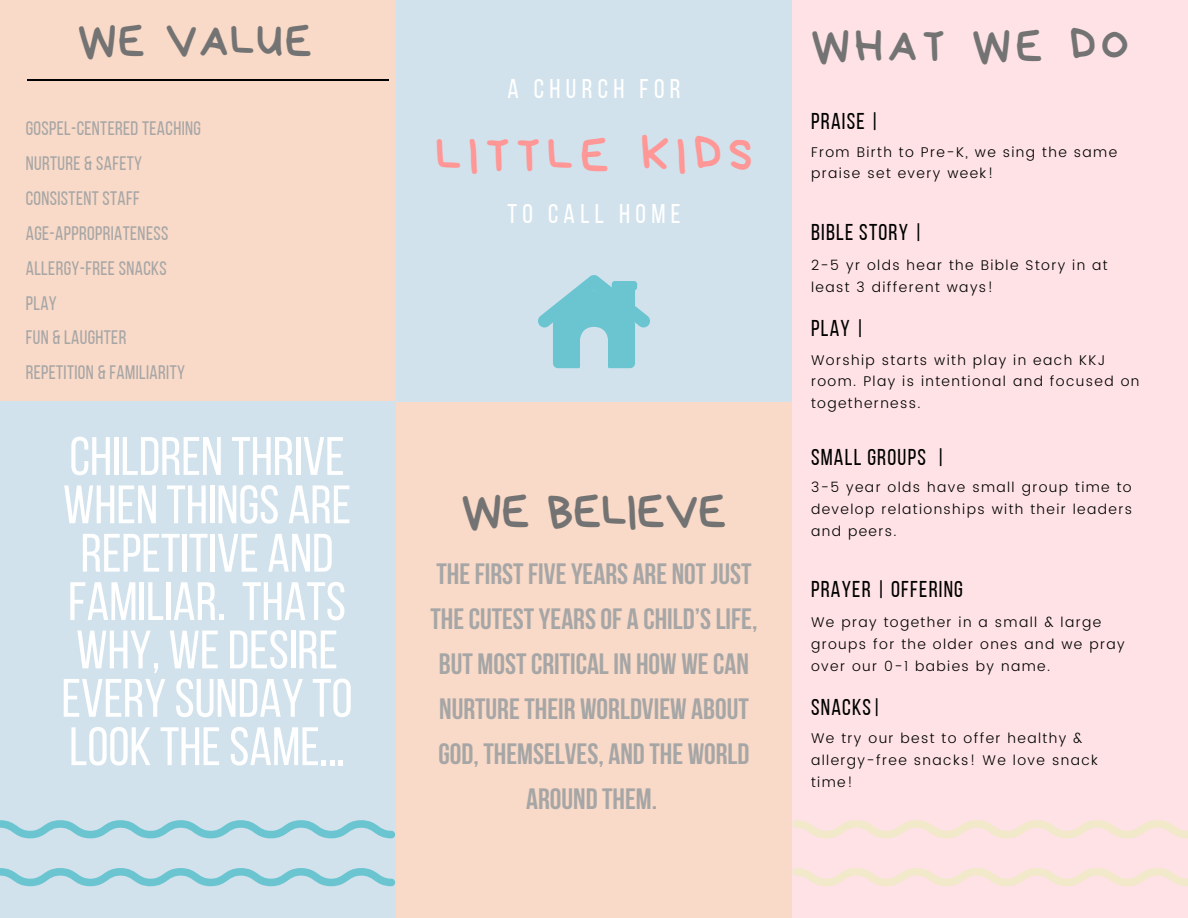
<style>
.page{position:relative;width:1188px;height:918px;background:#f9d9c7}
.page>*{position:absolute;margin:0;border:0;box-sizing:border-box;transform-origin:0 0}
.t1{font:54px/48.3px "Bebas Neue";color:#fff;text-align:center}
.t2{font:48px "Bryndan Write";letter-spacing:.145em;color:#fe9796}
.t3{font:46.95px "Bryndan Write";color:#737373}
.t4{font:45px "Bryndan Write";letter-spacing:.08em;color:#737373}
.t5{font:700 29.4px/45px "Bebas Neue";color:#a6a6a6;text-align:center}
.t6{font:27px "Bebas Neue";letter-spacing:.2em;color:#fff}
.t7{font:22.8px "Bebas Neue";letter-spacing:.055em;color:#000}
.t8{font:19.5px "Bebas Neue";letter-spacing:.02em;color:#a6a6a6}
.t9{font:300 14.1px/21.8px "Poppins";letter-spacing:.1em;color:#000}
</style>
<div class="page">
<div style="left:792px;top:0;width:396px;height:918px;background:#fee2e5"></div>
<div style="left:0;top:401px;width:396px;height:517px;background:#d1e2ec"></div>
<div style="left:396px;top:0;width:396px;height:402px;background:#d1e2ec"></div>
<svg style="left:792px;top:820px;width:396px;height:18px"></svg>
<svg style="left:792px;top:868px;width:396px;height:18px"></svg>
<svg style="left:0;top:820px;width:395px;height:18px"></svg>
<svg style="left:0;top:868px;width:395px;height:18px"></svg>
<hr style="left:27px;top:80px;width:362px;height:1px;background:#000">
<svg style="left:538px;top:275px;width:112px;height:93px"></svg>
<p class="t4" style="left:78px;top:18px;width:236px">WE VALUE</p>
<p class="t8" style="left:26px;top:121px;width:177px">GOSPEL-CENTERED TEACHING</p>
<p class="t8" style="left:26px;top:155px;width:118px">NURTURE &amp; SAFETY</p>
<p class="t8" style="left:26px;top:190px;width:116px">CONSISTENT STAFF</p>
<p class="t8" style="left:26px;top:225px;width:144px">AGE-APPROPRIATENESS</p>
<p class="t8" style="left:26px;top:260px;width:143px">ALLERGY-FREE SNACKS</p>
<p class="t8" style="left:26px;top:295px;width:33px">PLAY</p>
<p class="t8" style="left:26px;top:330px;width:102px">FUN &amp; LAUGHTER</p>
<p class="t8" style="left:26px;top:365px;width:161px">REPETITION &amp; FAMILIARITY</p>
<p class="t1" style="left:62px;top:437px;width:293px">CHILDREN THRIVE<br>WHEN THINGS ARE<br>REPETITIVE AND<br>FAMILIAR. THATS<br>WHY, WE DESIRE<br>EVERY SUNDAY TO<br>LOOK THE SAME...</p>
<p class="t6" style="left:507px;top:78px;width:175px">A CHURCH FOR</p>
<p class="t2" style="left:435px;top:131px;width:319px">LITTLE KIDS</p>
<p class="t6" style="left:507px;top:202px;width:175px">TO CALL HOME</p>
<p class="t3" style="left:462px;top:488px;width:266px">WE BELIEVE</p>
<p class="t5" style="left:430px;top:555px;width:329px">THEFIRSTFIVEYEARS ARE NOTJUST<br>THECUTESTYEARSOF A CHILD’SLIFE,<br>BUT MOSTCRITICALIN HOW WECAN<br>NURTURETHEIR WORLDVIEW ABOUT<br>GOD, THEMSELVES, AND THE WORLD<br>AROUND THEM.</p>
<p class="t4" style="left:811px;top:23px;width:319px">WHAT WE DO</p>
<p class="t7" style="left:811px;top:112px;width:70px">PRAISE |</p>
<p class="t9" style="left:811px;top:141px;width:308px">From Birth to Pre-K, we sing the same praise set every week!</p>
<p class="t7" style="left:811px;top:223px;width:113px">BIBLE STORY |</p>
<p class="t9" style="left:811px;top:254px;width:298px">2-5 yr olds hear the Bible Story in at least 3 different ways!</p>
<p class="t7" style="left:811px;top:319px;width:55px">PLAY |</p>
<p class="t9" style="left:811px;top:349px;width:330px">Worship starts with play in each KKJ room. Play is intentional and focused on togetherness.</p>
<p class="t7" style="left:811px;top:448px;width:136px">SMALL GROUPS |</p>
<p class="t9" style="left:811px;top:476px;width:323px;text-align:justify">3-5 year olds have small group time to develop relationships with their leaders and peers.</p>
<p class="t7" style="left:811px;top:580px;width:153px">PRAYER | OFFERING</p>
<p class="t9" style="left:811px;top:611px;width:315px">We pray together in a small &amp; large groups for the older ones and we pray over our 0-1 babies by name.</p>
<p class="t7" style="left:811px;top:697px;width:71px">SNACKS|</p>
<p class="t9" style="left:811px;top:728px;width:288px">We try our best to offer healthy &amp; allergy-free snacks! We love snack time!</p>
</div>
